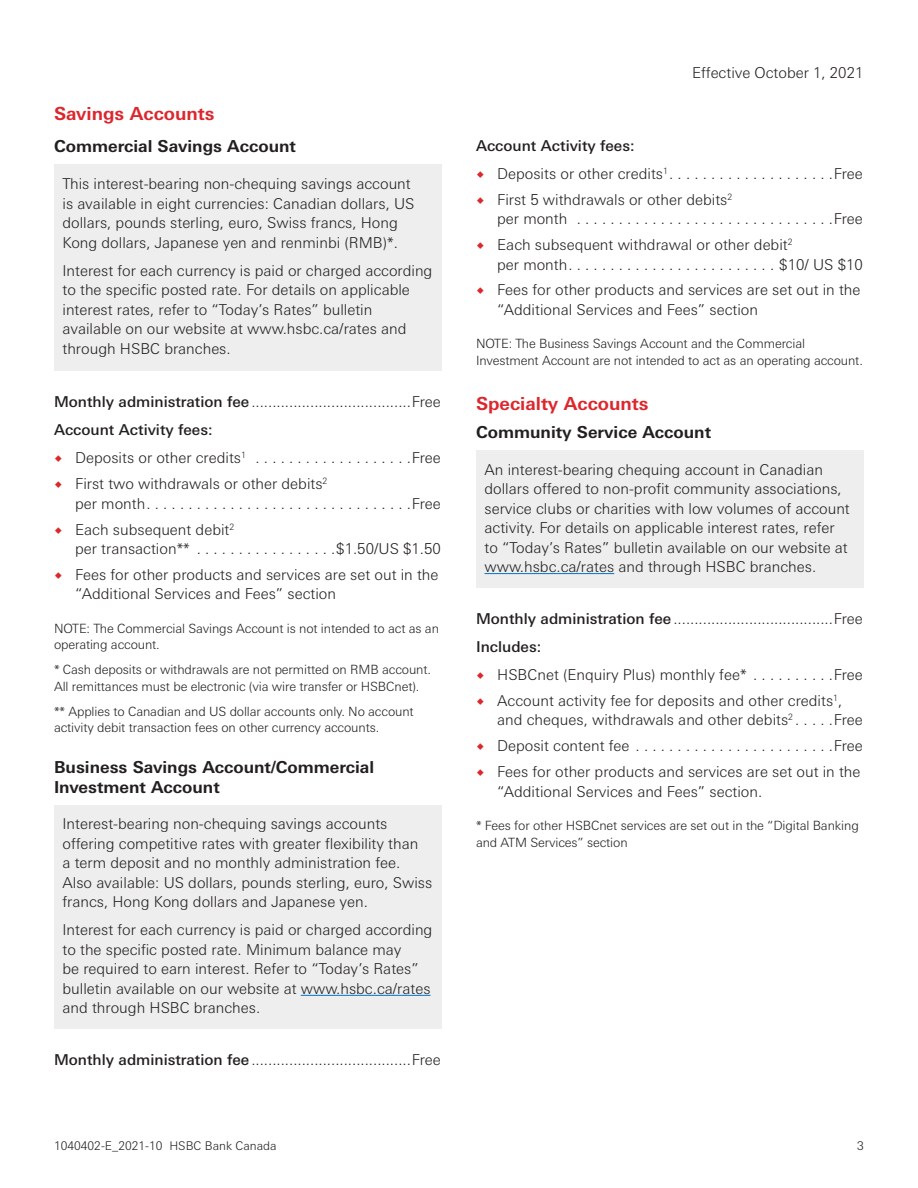
<style>
.page{position:relative;width:918px;height:1188px;background:#fff}
.page>*{position:absolute;margin:0;border:0;box-sizing:border-box;transform-origin:0 0}
.Heading_2_Red_-_3_ab{font:700 18px "Univers Nextfor HSBC";color:#dc272d}
.Heading_2_Red{font:700 18px "Univers Nextfor HSBC";color:#dc272d}
.Heading_2_black{font:700 16.5px/19.5px "Univers Nextfor HSBC";color:#231f20}
.Heading_2_black_-_0{font:700 16.5px "Univers Nextfor HSBC";color:#231f20}
.Text_2_below{font:300 15px/19.5px "Univers Nextfor HSBC";color:#231f20}
.Column_Tab{font:300 15px "Univers Nextfor HSBC";color:#231f20}
.Text_2_below-2{font:500 15px "Univers Nextfor HSBC";color:#231f20}
.Text_small_-_2_below{font:300 12.75px/16.5px "Univers Nextfor HSBC";letter-spacing:-.01em;color:#231f20}
.Text_small_-_3_below{font:300 12.75px/16.5px "Univers Nextfor HSBC";letter-spacing:-.01em;color:#231f20}
.t1{font:300 12px "Univers Nextfor HSBC";color:#231f20}
.s1{font-weight:500}
</style>
<div class="page">
<div style="left:54px;top:165px;width:388px;height:206px;background:#eeeeef"></div>
<div style="left:54px;top:805px;width:388px;height:224px;background:#eeeeef"></div>
<hr style="left:301px;top:995px;width:130px;height:1px;background:#0073ce">
<div style="left:476px;top:450px;width:388px;height:138px;background:#eeeeef"></div>
<hr style="left:485px;top:573px;width:129px;height:1px;background:#0073ce">
<p class="Heading_2_Red" style="left:54px;top:101px;width:162px">Savings Accounts</p>
<p class="Heading_2_black_-_0" style="left:54px;top:135px;width:243px">Commercial Savings Account</p>
<p class="Text_2_below" style="left:63px;top:173px;width:353px">This interest-bearing non-chequing savings account is available in eight currencies: Canadian dollars, US dollars, pounds sterling, euro, Swiss francs, Hong Kong dollars, Japanese yen and renminbi (RMB)*.</p>
<p class="Text_2_below" style="left:63px;top:259px;width:371px">Interest for each currency is paid or charged according to the specific posted rate. For details on applicable interest rates, refer to “Today’s Rates” bulletin available on our website at www. hsbc. ca/rates and through HSBC branches.</p>
<p class="Column_Tab" style="left:54px;top:391px;width:201px"><span class="s1">Monthly administration fee</span>.......................................</p>
<p class="Column_Tab" style="left:412px;top:391px;width:31px">Free</p>
<p class="Text_2_below-2" style="left:54px;top:419px;width:160px">Account Activity fees:</p>
<p class="Text_2_below" style="left:75px;top:447px;width:367px">Deposits or other credits<sup>1</sup> . . . . . . . . . . . . . . . . . . Free</p>
<p class="Text_2_below" style="left:75px;top:473px;width:367px">First two withdrawals or other debits<sup>2<br></sup>per month . . . . . . . . . . . . . . . . . . . . . . . . . . . . . . . Free</p>
<p class="Text_2_below" style="left:75px;top:518px;width:367px">Each subsequent debit<sup>2<br></sup>per transaction** . . . . . . . . . . . . . . . . $1. 50/US $1. 50</p>
<p class="Text_2_below" style="left:75px;top:564px;width:365px">Fees for other products and services are set out in the “Additional Services and Fees” section</p>
<p class="Text_small_-_2_below" style="left:54px;top:619px;width:387px">NOTE: The Commercial Savings Account is not intended to act as an operating account.</p>
<p class="Text_small_-_2_below" style="left:54px;top:661px;width:376px">* Cash deposits or withdrawals are not permitted on RMB account.<br>All remittances must be electronic (via wire transfer or HSBCnet).</p>
<p class="Text_small_-_2_below" style="left:54px;top:702px;width:361px">** Applies to Canadian and US dollar accounts only. No account activity debit transaction fees on other currency accounts.</p>
<p class="Heading_2_black" style="left:54px;top:757px;width:322px">Business Savings Account/Commercial<br>Investment Account</p>
<p class="Text_2_below" style="left:63px;top:813px;width:371px">Interest-bearing non-chequing savings accounts offering competitive rates with greater flexibility than<br>a term deposit and no monthly administration fee.<br>Also available: US dollars, pounds sterling, euro, Swiss francs, Hong Kong dollars and Japanese yen.</p>
<p class="Text_2_below" style="left:63px;top:919px;width:371px">Interest for each currency is paid or charged according to the specific posted rate. Minimum balance may<br>be required to earn interest. Refer to “Today’s Rates” bulletin available on our website at www. hsbc.ca/rates and through HSBC branches.</p>
<p class="Column_Tab" style="left:54px;top:1049px;width:201px"><span class="s1">Monthly administration fee</span>.......................................</p>
<p class="Column_Tab" style="left:412px;top:1049px;width:31px">Free</p>
<p class="Text_2_below" style="left:692px;top:61px;width:173px">Effective October 1, 2021</p>
<p class="Text_2_below-2" style="left:476px;top:135px;width:160px">Account Activity fees:</p>
<p class="Text_2_below" style="left:497px;top:163px;width:367px">Deposits or other credits<sup>1</sup> . . . . . . . . . . . . . . . . . . . Free</p>
<p class="Text_2_below" style="left:497px;top:189px;width:367px">First 5 withdrawals or other debits<sup>2<br></sup>per month . . . . . . . . . . . . . . . . . . . . . . . . . . . . . . Free</p>
<p class="Text_2_below" style="left:497px;top:234px;width:367px">Each subsequent withdrawal or other debit<sup>2<br></sup>per month . . . . . . . . . . . . . . . . . . . . . . . . . $10/ US $10</p>
<p class="Text_2_below" style="left:497px;top:279px;width:365px">Fees for other products and services are set out in the “Additional Services and Fees” section</p>
<p class="Text_small_-_3_below" style="left:476px;top:335px;width:386px">NOTE: The Business Savings Account and the Commercial<br>Investment Account are not intended to act as an operating account.</p>
<p class="Heading_2_Red_-_3_ab" style="left:476px;top:391px;width:174px">Specialty Accounts</p>
<p class="Heading_2_black_-_0" style="left:476px;top:420px;width:237px">Community Service Account</p>
<p class="Text_2_below" style="left:485px;top:459px;width:367px">An interest-bearing chequing account in Canadian dollars offered to non-profit community associations, service clubs or charities with low volumes of account activity. For details on applicable interest rates, refer to “Today’s Rates” bulletin available on our website at www. hsbc.ca/rates and through HSBC branches.</p>
<p class="Column_Tab" style="left:476px;top:608px;width:201px"><span class="s1">Monthly administration fee</span>.......................................</p>
<p class="Column_Tab" style="left:834px;top:608px;width:31px">Free</p>
<p class="Text_2_below-2" style="left:476px;top:636px;width:67px">Includes:</p>
<p class="Text_2_below" style="left:497px;top:664px;width:367px">HSBCnet (Enquiry Plus) monthly fee* . . . . . . . . . Free</p>
<p class="Text_2_below" style="left:497px;top:690px;width:367px">Account activity fee for deposits and other credits<sup>1</sup>, and cheques, withdrawals and other debits<sup>2</sup> . . . . Free</p>
<p class="Text_2_below" style="left:497px;top:735px;width:367px">Deposit content fee . . . . . . . . . . . . . . . . . . . . . . . Free</p>
<p class="Text_2_below" style="left:497px;top:761px;width:365px">Fees for other products and services are set out in the “Additional Services and Fees” section.</p>
<p class="Text_small_-_3_below" style="left:476px;top:817px;width:384px">* Fees for other HSBCnet services are set out in the “Digital Banking and ATM Services” section</p>
<p class="t1" style="left:54px;top:1137px;width:224px">1040402-E_2021-10 HSBC Bank Canada</p>
<p class="t1" style="left:857px;top:1137px;width:8px">3</p>
</div>
